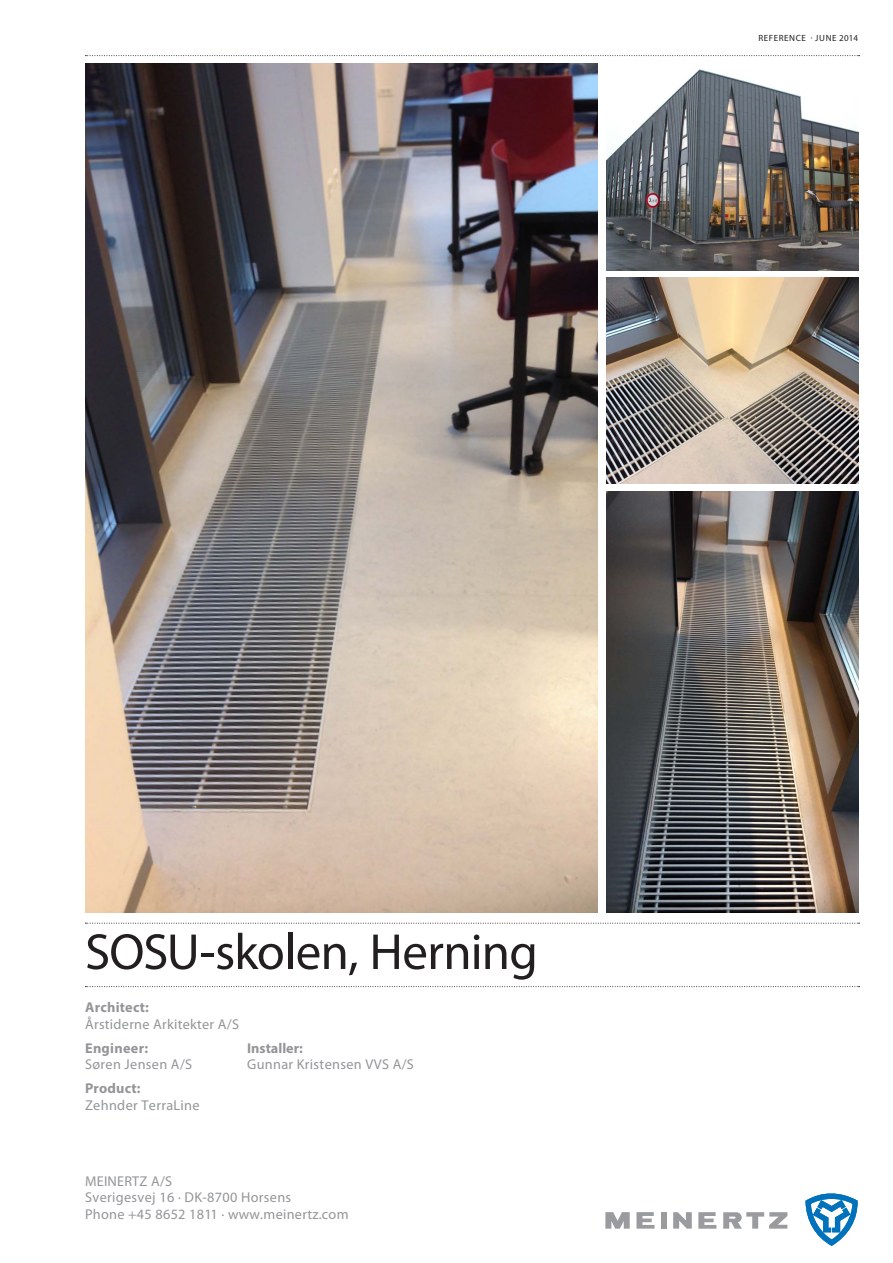
<style>
.page{position:relative;width:893px;height:1263px;background:#fff}
.page>*{position:absolute;margin:0;border:0;box-sizing:border-box;transform-origin:0 0}
.t1{font:51px "Myriad Pro";letter-spacing:-.015em;color:#231f20}
.t2{font:14.25px/16.5px "Myriad Pro";letter-spacing:.025em;color:#939598}
.t3{font:700 14.25px "Myriad Pro";color:#939598}
.t4{font:700 14.25px "Myriad Pro";letter-spacing:.02em;color:#939598}
.t5{font:9px "Myriad Pro";letter-spacing:.06em;color:#231f20}
.s1{font-weight:700}
</style>
<div class="page">
<svg style="left:85px;top:923px;width:775px;height:1px"></svg>
<svg style="left:85px;top:986px;width:775px;height:1px"></svg>
<svg style="left:85px;top:55px;width:775px;height:1px"></svg>
<img style="left:606px;top:69px;width:252px;height:201px">
<img style="left:606px;top:492px;width:252px;height:420px">
<img style="left:606px;top:277px;width:252px;height:206px">
<img style="left:85px;top:64px;width:513px;height:848px">
<svg style="left:605px;top:1212px;width:25px;height:16px"></svg>
<svg style="left:636px;top:1212px;width:19px;height:16px"></svg>
<div style="left:661px;top:1212px;width:6px;height:16px;background:#999b9e"></div>
<svg style="left:673px;top:1212px;width:19px;height:16px"></svg>
<svg style="left:698px;top:1212px;width:18px;height:17px"></svg>
<svg style="left:723px;top:1212px;width:64px;height:16px"></svg>
<svg style="left:805px;top:1193px;width:53px;height:53px"></svg>
<p class="t5" style="left:758px;top:32px;width:101px">REFERENCE · JUNE 2014</p>
<p class="t1" style="left:85px;top:920px;width:454px">SOSU-skolen, Herning</p>
<p class="t2" style="left:85px;top:999px;width:155px"><span class="s1">Architect:<br></span>Årstiderne Arkitekter A/S</p>
<p class="t4" style="left:85px;top:1039px;width:64px">Engineer:</p>
<p class="t3" style="left:247px;top:1039px;width:57px">Installer:</p>
<p class="t2" style="left:85px;top:1056px;width:109px">Søren Jensen A/S</p>
<p class="t2" style="left:247px;top:1056px;width:168px">Gunnar Kristensen VVS A/S</p>
<p class="t2" style="left:85px;top:1080px;width:116px"><span class="s1">Product:<br></span>Zehnder TerraLine</p>
<p class="t2" style="left:85px;top:1173px;width:265px">MEINERTZ A/S<br>Sverigesvej 16 · DK-8700 Horsens<br>Phone +45 8652 1811 · www.meinertz.com</p>
</div>
